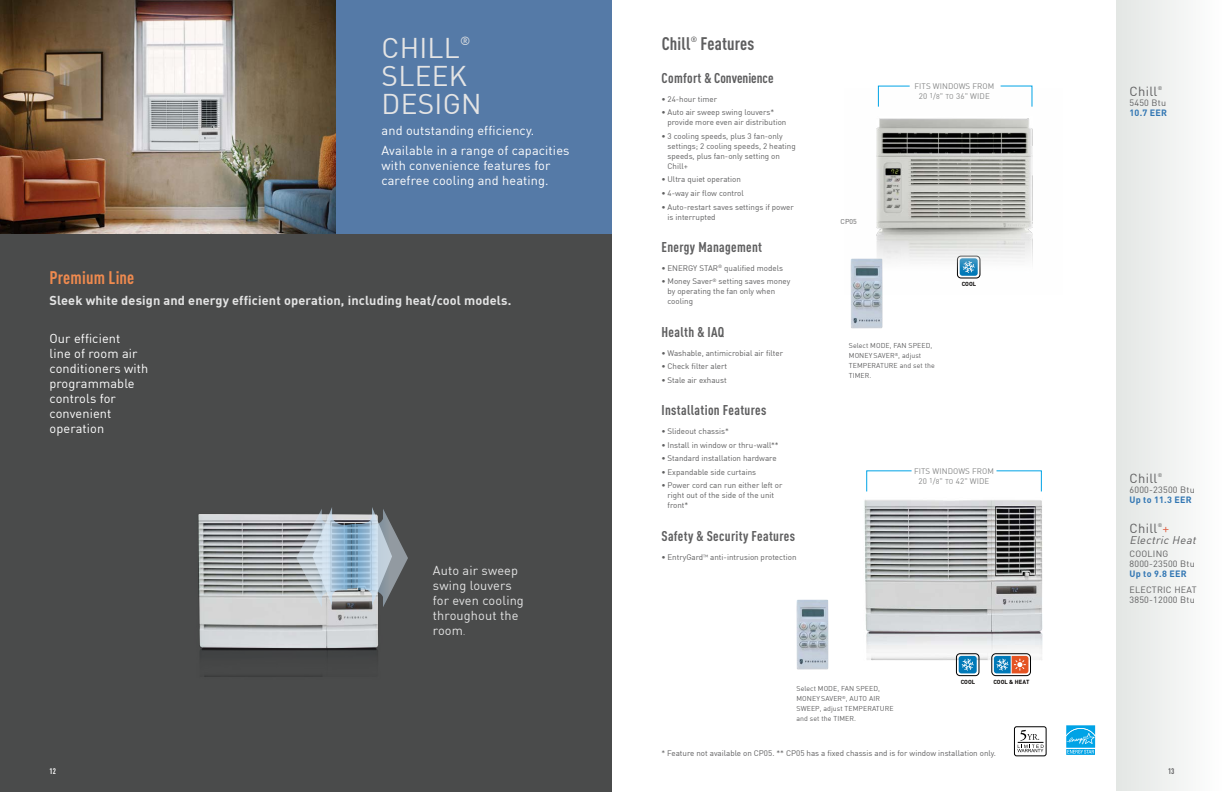
<style>
.page{position:relative;width:1224px;height:792px;background:#fff}
.page>*{position:absolute;margin:0;border:0;box-sizing:border-box;transform-origin:0 0}
.t1{font:28px/28px "DIN";letter-spacing:.01em;color:#e4e4e4}
.t2{font:700 condensed 18px "DINOT";letter-spacing:.01em;color:#5e5e5f}
.t3{font:700 condensed 18px "DINOT";letter-spacing:.01em;color:#ef8a4f}
.t4{font:700 condensed 14px "DINOT";letter-spacing:.025em;color:#5e5e5f}
.t5{font:700 condensed 14px "DINOT";color:#5e5e5f}
.t6{font:13px "DIN";letter-spacing:.025em;color:#5e5e5f}
.t7{font:12.8px/15px "DIN";letter-spacing:.01em;color:#fff}
.t8{font:700 12.8px "DIN";letter-spacing:.01em;color:#e4e4e4}
.t9{font:12.8px/15px "DIN";letter-spacing:.01em;color:#e4e4e4}
.t10{font:11.7px "DIN";color:#e4e4e4}
.t11{font:italic 11px "DIN";color:#5e5e5f}
.t12{font:9px/10px "DIN";letter-spacing:.025em;color:#5e5e5f}
.t13{font:700 9px "DIN";letter-spacing:.025em;color:#3176b3}
.t14{font:8px/10px "DIN";color:#5e5e5f}
.t15{font:8px/10px "DIN";letter-spacing:.01em;color:#868787;text-align:center}
.t16{font:700 condensed 8px "DINOT";color:#fff}
.t17{font:700 condensed 8px "DINOT";color:#5e5e5f}
.t18{font:700 condensed 7.6px "DINOT";color:#5e5e5f}
.t19{font:7px/10px "DIN";letter-spacing:.01em;color:#5e5e5f}
.t20{font:700 5.9px "DIN";color:#080605}
.t21{font:700 5.8px "DIN";color:#080605}
.t22{font:5.2px "DIN";color:#5e5e5f}
.s1{font-size:8px}
.s2{font-size:6px}
.s3{font-size:7px}
.s4{color:#e06245}
</style>
<div class="page">
<div style="left:0;top:234px;width:612px;height:558px;background:#4a4b4b"></div>
<div style="left:0;top:0;width:612px;height:234px;background:#557aa7"></div>
<img style="left:0;top:0;width:336px;height:234px">
<div style="left:1014px;top:726px;width:33px;height:30px;border:1px solid #000;border-radius:2px"></div>
<svg style="left:1017px;top:730px;width:27px;height:22px"></svg>
<svg style="left:1066px;top:725px;width:30px;height:30px"></svg>
<div style="left:1116px;top:0;width:108px;height:790px;background:linear-gradient(to right,#e3e6e4,#fefefe)"></div>
<img style="left:200px;top:509px;width:178px;height:168px">
<img style="left:198px;top:514px;width:180px;height:134px">
<svg style="left:322px;top:517px;width:61px;height:80px;background:#a1bbcf"></svg>
<img style="left:864px;top:500px;width:179px;height:169px">
<img style="left:850px;top:89px;width:183px;height:205px">
<svg style="left:1000px;top:86px;width:32px;height:21px"></svg>
<svg style="left:878px;top:86px;width:32px;height:21px"></svg>
<svg style="left:996px;top:471px;width:46px;height:21px"></svg>
<svg style="left:866px;top:471px;width:46px;height:21px"></svg>
<svg style="left:994px;top:656px;width:34px;height:17px"></svg>
<div style="left:991px;top:653px;width:40px;height:23px;border:1px solid #000;border-radius:4px"></div>
<div style="left:959px;top:656px;width:18px;height:17px;background:#0079b8;border-radius:3px"></div>
<svg style="left:962px;top:659px;width:12px;height:12px"></svg>
<div style="left:956px;top:653px;width:23px;height:23px;border:1px solid #000;border-radius:4px"></div>
<img style="left:851px;top:259px;width:31px;height:69px">
<img style="left:796px;top:600px;width:32px;height:69px">
<h1 class="t1" style="left:382px;top:33px;width:80px">CHILL</h1>
<h3 class="t10" style="left:460px;top:34px;width:12px">®</h3>
<h1 class="t1" style="left:382px;top:61px;width:102px">SLEEK<br>DESIGN</h1>
<h3 class="t7" style="left:382px;top:119px;width:189px;line-height:20.8px">and outstanding efficiency.<br>Available in a range of capacities</h3>
<h3 class="t7" style="left:382px;top:158px;width:170px">with convenience features for carefree cooling and heating.</h3>
<h2 class="t3" style="left:50px;top:266px;width:86px">Premium Line</h2>
<h3 class="t8" style="left:50px;top:292px;width:463px">Sleek white design and energy efficient operation, including heat/cool models.</h3>
<h3 class="t7" style="left:50px;top:331px;width:100px">Our efficient<br>line of room air conditioners with programmable controls for convenient operation</h3>
<h3 class="t9" style="left:433px;top:563px;width:92px">Auto air sweep swing louvers for even cooling throughout the room<span class="s1">.</span></h3>
<h2 class="t2" style="left:662px;top:32px;width:30px">Chill</h2>
<p class="t18" style="left:691px;top:35px;width:8px">®</p>
<h2 class="t2" style="left:701px;top:32px;width:55px">Features</h2>
<h3 class="t5" style="left:662px;top:69px;width:114px">Comfort &amp; Convenience</h3>
<p class="t14" style="left:662px;top:94px;width:57px">• 24-hour timer</p>
<p class="t14" style="left:668px;top:107px;width:120px;text-indent:-6px">• Auto air sweep swing louvers* provide more even air distribution</p>
<p class="t14" style="left:668px;top:131px;width:130px;text-indent:-6px">• 3 cooling speeds, plus 3 fan-only settings; 2 cooling speeds, 2 heating speeds, plus fan-only setting on<br>Chill+</p>
<p class="t14" style="left:662px;top:174px;width:81px">• Ultra quiet operation</p>
<p class="t14" style="left:662px;top:188px;width:84px">• 4-way air flow control</p>
<p class="t14" style="left:668px;top:202px;width:128px;text-indent:-6px">• Auto-restart saves settings if power is interrupted</p>
<h3 class="t4" style="left:662px;top:238px;width:102px">Energy Management</h3>
<p class="t14" style="left:662px;top:263px;width:123px">• ENERGY STAR<sup>®</sup> qualified models</p>
<p class="t14" style="left:667px;top:276px;width:124px;text-indent:-6px">• Money Saver<sup>®</sup> setting saves money by operating the fan only when cooling</p>
<h3 class="t4" style="left:662px;top:323px;width:64px">Health &amp; IAQ</h3>
<p class="t14" style="left:662px;top:348px;width:123px">• Washable, antimicrobial air filter</p>
<p class="t14" style="left:662px;top:361px;width:67px">• Check filter alert</p>
<p class="t14" style="left:662px;top:375px;width:67px">• Stale air exhaust</p>
<h3 class="t4" style="left:662px;top:402px;width:106px">Installation Features</h3>
<p class="t14" style="left:662px;top:426px;width:69px">• Slideout chassis*</p>
<p class="t14" style="left:662px;top:440px;width:119px">• Install in window or thru-wall**</p>
<p class="t14" style="left:662px;top:453px;width:117px">• Standard installation hardware</p>
<p class="t14" style="left:662px;top:467px;width:96px">• Expandable side curtains</p>
<p class="t14" style="left:668px;top:480px;width:117px;text-indent:-6px">• Power cord can run either left or right out of the side of the unit front*</p>
<h3 class="t4" style="left:662px;top:527px;width:135px">Safety &amp; Security Features</h3>
<p class="t14" style="left:662px;top:552px;width:137px">• EntryGard<span class="s2">™</span> anti-intrusion protection</p>
<p class="t19" style="left:841px;top:216px;width:18px">CP05</p>
<p class="t15" style="left:914px;top:81px;width:81px">FITS WINDOWS FROM<br>20 <span class="s3">1</span>/<span class="s3">8</span>" <span class="s3">TO</span> 36" WIDE</p>
<p class="t20" style="left:962px;top:280px;width:16px">COOL</p>
<p class="t19" style="left:849px;top:340px;width:87px">Select MODE, FAN SPEED,<br>MONEY SAVER<sup>®</sup>, adjust<br>TEMPERATURE and set the<br>TIMER.</p>
<p class="t15" style="left:914px;top:466px;width:81px">FITS WINDOWS FROM<br>20 <span class="s3">1</span>/<span class="s3">8</span>" <span class="s3">TO</span> 42" WIDE</p>
<p class="t20" style="left:961px;top:678px;width:16px">COOL</p>
<p class="t21" style="left:993px;top:678px;width:38px">COOL &amp; HEAT</p>
<p class="t19" style="left:796px;top:684px;width:99px">Select MODE, FAN SPEED,<br>MONEY SAVER<sup>®</sup>, AUTO AIR<br>SWEEP, adjust TEMPERATURE and set the TIMER.</p>
<p class="t14" style="left:661px;top:748px;width:336px">* Feature not available on CP05. ** CP05 has a fixed chassis and is for window installation only.</p>
<h3 class="t6" style="left:1130px;top:83px;width:29px">Chill</h3>
<p class="t22" style="left:1158px;top:85px;width:6px">®</p>
<p class="t12" style="left:1130px;top:98px;width:38px">5450 Btu</p>
<p class="t13" style="left:1130px;top:107px;width:39px">10.7 EER</p>
<h3 class="t6" style="left:1130px;top:470px;width:29px">Chill</h3>
<p class="t22" style="left:1158px;top:472px;width:6px">®</p>
<p class="t12" style="left:1130px;top:484px;width:67px">6000-23500 Btu</p>
<p class="t13" style="left:1130px;top:494px;width:64px">Up to 11.3 EER</p>
<h3 class="t6" style="left:1130px;top:520px;width:41px">Chill <span class="s4">+</span></h3>
<p class="t22" style="left:1158px;top:522px;width:6px">®</p>
<h3 class="t11" style="left:1130px;top:533px;width:71px">Electric Heat</h3>
<p class="t12" style="left:1130px;top:549px;width:67px">COOLING<br>8000-23500 Btu</p>
<p class="t13" style="left:1130px;top:568px;width:59px">Up to 9.8 EER</p>
<p class="t12" style="left:1130px;top:585px;width:69px">ELECTRIC HEAT<br>3850-12000 Btu</p>
<p class="t16" style="left:50px;top:766px;width:8px">12</p>
<p class="t17" style="left:1168px;top:766px;width:8px">13</p>
</div>
